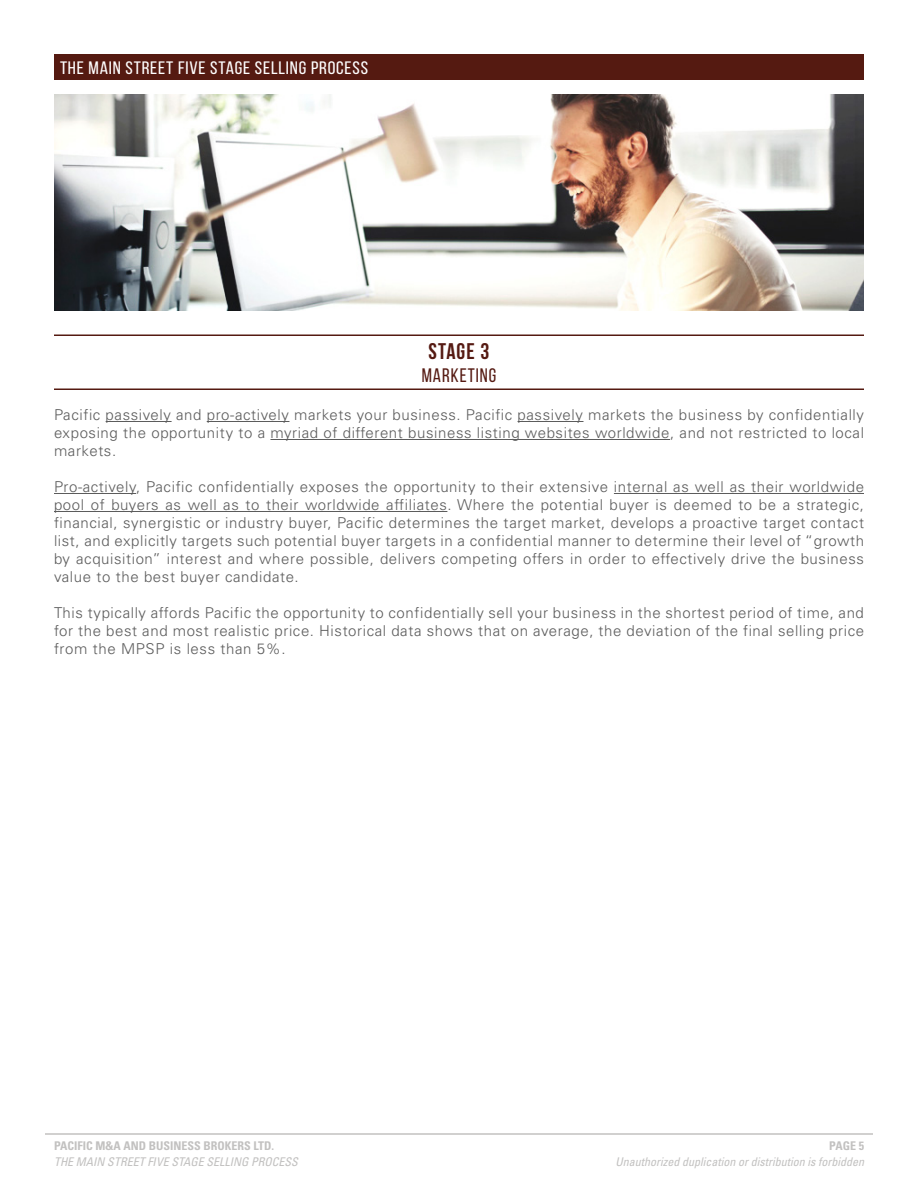
<style>
.page{position:relative;width:918px;height:1188px;background:#fff}
.page>*{position:absolute;margin:0;border:0;box-sizing:border-box;transform-origin:0 0}
.t1{font:700 22.5px "Bebas Neue";letter-spacing:.05em;color:#551a12}
.t2{font:19.5px "Bebas Neue";letter-spacing:.05em;color:#551a12}
.t3{font:18px "Bebas Neue";letter-spacing:.04em;color:#fff;scale:1.1 1}
.t4{font:300 15px/18px "Univers LT Std";letter-spacing:.04em;color:#5c5c5c;text-align:justify}
.t5{font:italic condensed 12px "Univers LT Std";color:#c2c1c0}
.t6{font:700 condensed 12px "Univers LT Std";color:#c2c1c0}
</style>
<div class="page">
<hr style="left:45px;top:1133px;width:828px;height:2px;background:#c2c1c0">
<hr style="left:106px;top:421px;width:66px;height:1px;background:#5c5c5c">
<hr style="left:207px;top:421px;width:82px;height:1px;background:#5c5c5c">
<hr style="left:518px;top:421px;width:66px;height:1px;background:#5c5c5c">
<hr style="left:270px;top:439px;width:400px;height:1px;background:#5c5c5c">
<hr style="left:54px;top:493px;width:82px;height:1px;background:#5c5c5c">
<hr style="left:614px;top:493px;width:250px;height:1px;background:#5c5c5c">
<hr style="left:54px;top:511px;width:393px;height:1px;background:#5c5c5c">
<div style="left:54px;top:54px;width:810px;height:26px;background:#551a11"></div>
<img style="left:54px;top:94px;width:810px;height:216px">
<hr style="left:54px;top:334px;width:810px;height:2px;background:#551a11">
<hr style="left:54px;top:388px;width:810px;height:2px;background:#551a11">
<p class="t3" style="left:60px;top:58px;width:282px">THE MAIN STREET FIVE STAGE SELLING PROCESS</p>
<h1 class="t1" style="left:429px;top:339px;width:62px">STAGE 3</h1>
<h2 class="t2" style="left:422px;top:365px;width:76px">MARKETING</h2>
<p class="t4" style="left:54px;top:406px;width:812px">Pacific passively and pro-actively markets your business. Pacific passively markets the business by confidentially exposing the opportunity to a myriad of different business listing websites worldwide, and not restricted to local markets.</p>
<p class="t4" style="left:54px;top:478px;width:812px">Pro-actively, Pacific confidentially exposes the opportunity to their extensive internal as well as their worldwide pool of buyers as well as to their worldwide affiliates. Where the potential buyer is deemed to be a strategic, financial, synergistic or industry buyer, Pacific determines the target market, develops a proactive target contact list, and explicitly targets such potential buyer targets in a confidential manner to determine their level of “growth by acquisition” interest and where possible, delivers competing offers in order to effectively drive the business value to the best buyer candidate.</p>
<p class="t4" style="left:54px;top:604px;width:812px">This typically affords Pacific the opportunity to confidentially sell your business in the shortest period of time, and for the best and most realistic price. Historical data shows that on average, the deviation of the final selling price from the MPSP is less than 5%.</p>
<p class="t6" style="left:54px;top:1139px;width:222px">PACIFIC M&amp;A AND BUSINESS BROKERS LTD.</p>
<p class="t5" style="left:54px;top:1154px;width:245px">THE MAIN STREET FIVE STAGE SELLING PROCESS</p>
<p class="t6" style="left:829px;top:1139px;width:36px">PAGE 5</p>
<p class="t5" style="left:615px;top:1154px;width:250px">Unauthorized duplication or distribution is forbidden</p>
</div>
